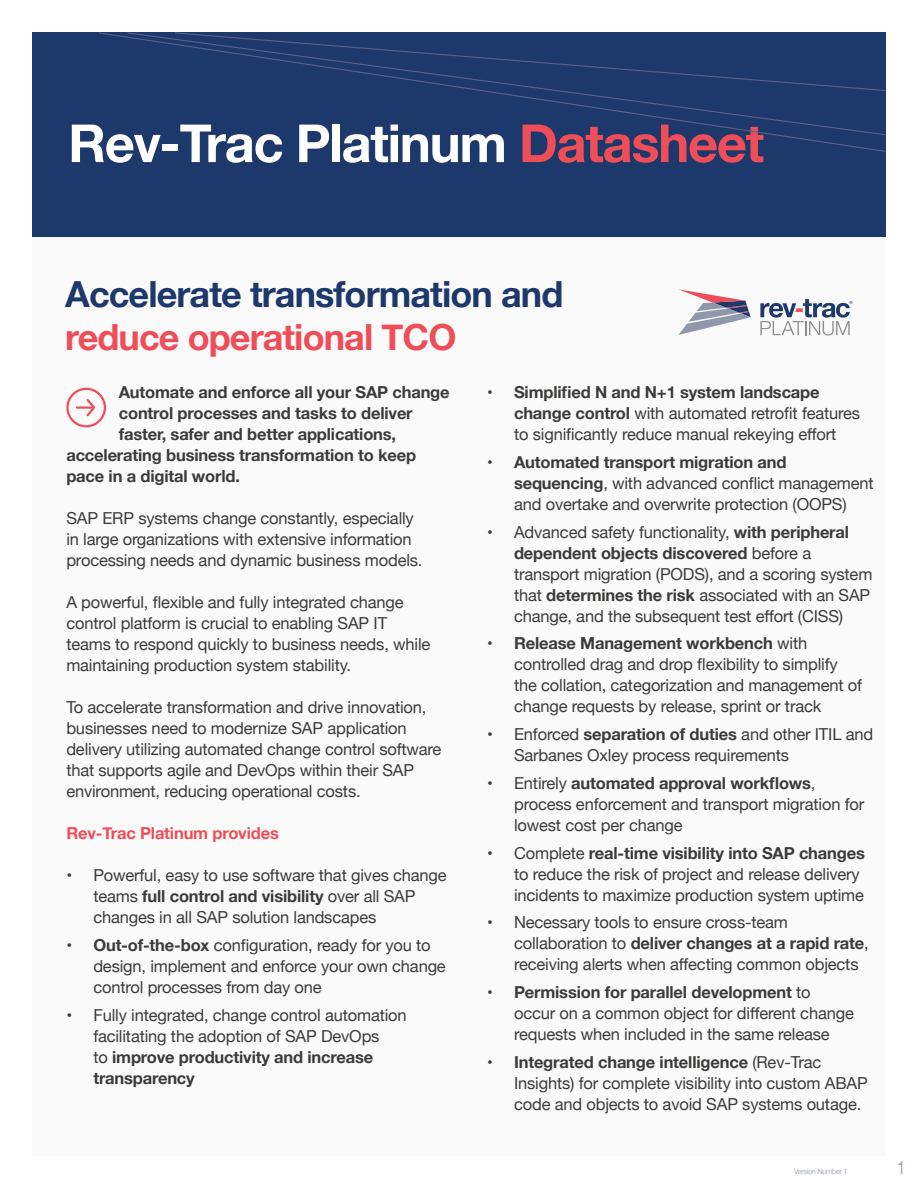
<style>
.page{position:relative;width:918px;height:1188px;background:#fff}
.page>*{position:absolute;margin:0;border:0;box-sizing:border-box;transform-origin:0 0}
.t1{font:700 52.5px "Helvetica Neue";letter-spacing:-.025em;color:#fff}
.t2{font:700 36px/43.2px "Helvetica Neue";letter-spacing:-.025em;color:#1d386b}
.t3{font:300 18px "Helvetica Neue";color:#8f98aa}
.Body_Copy_Bec{font:16.5px/21px "Helvetica Neue";letter-spacing:-.01em;color:#3b3b3a}
.Body_Copy_Bec-2{font:700 16.5px "Helvetica Neue";letter-spacing:-.01em;color:#3b3b3a}
.Body_Copy_Bec-3{font:700 16.5px "Helvetica Neue";letter-spacing:-.01em;color:#ef4d57}
.t4{font:300 7.5px "Helvetica Neue";letter-spacing:-.04em;color:#8f98aa}
.s1{color:#ef4d57}
.s2{font-weight:700}
</style>
<div class="page">
<div style="left:32px;top:93px;width:854px;height:1063px;background:#fafafa"></div>
<div style="left:66px;top:388px;width:40px;height:39px;border:2px solid #ef4d57;border-radius:50%"></div>
<hr style="left:77px;top:406px;width:15px;height:3px;background:#ef4d57">
<svg style="left:85px;top:398px;width:10px;height:19px"></svg>
<svg style="left:760px;top:299px;width:93px;height:36px"></svg>
<svg style="left:678px;top:290px;width:73px;height:45px"></svg>
<div style="left:32px;top:32px;width:854px;height:205px;background:#1d386b"></div>
<svg style="left:99px;top:32px;width:787px;height:120px"></svg>
<h1 class="t1" style="left:68px;top:102px;width:697px">Rev-Trac Platinum <span class="s1">Datasheet</span></h1>
<h3 class="t2" style="left:65px;top:274px;width:500px">Accelerate transformation and <span class="s1">reduce operational TCO</span></h3>
<p class="Body_Copy_Bec-2" style="left:119px;top:379px;width:332px">Automate and enforce all your SAP change</p>
<p class="Body_Copy_Bec-2" style="left:119px;top:400px;width:295px">control processes and tasks to deliver</p>
<p class="Body_Copy_Bec-2" style="left:119px;top:421px;width:279px">faster, safer and better applications,</p>
<p class="Body_Copy_Bec-2" style="left:66px;top:442px;width:351px">accelerating business transformation to keep</p>
<p class="Body_Copy_Bec-2" style="left:66px;top:463px;width:175px">pace in a digital world.</p>
<p class="Body_Copy_Bec" style="left:66px;top:509px;width:358px">SAP ERP systems change constantly, especially in large organizations with extensive information processing needs and dynamic business models.</p>
<p class="Body_Copy_Bec" style="left:66px;top:593px;width:366px">A powerful, flexible and fully integrated change control platform is crucial to enabling SAP IT teams to respond quickly to business needs, while maintaining production system stability.</p>
<p class="Body_Copy_Bec" style="left:66px;top:698px;width:377px">To accelerate transformation and drive innovation, businesses need to modernize SAP application delivery utilizing automated change control software that supports agile and DevOps within their SAP environment, reducing operational costs.</p>
<p class="Body_Copy_Bec-3" style="left:66px;top:820px;width:214px">Rev-Trac Platinum provides</p>
<p class="Body_Copy_Bec" style="left:93px;top:866px;width:355px;text-indent:-27px">• Powerful, easy to use software that gives change teams <span class="s2">full control and visibility</span> over all SAP changes in all SAP solution landscapes</p>
<p class="Body_Copy_Bec" style="left:93px;top:935px;width:354px;text-indent:-27px"><span class="s2">• Out-of-the-box</span> configuration, ready for you to design, implement and enforce your own change control processes from day one</p>
<p class="Body_Copy_Bec" style="left:93px;top:1005px;width:315px;text-indent:-27px">• Fully integrated, change control automation facilitating the adoption of SAP DevOps<br>to <span class="s2">improve productivity and increase transparency</span></p>
<p class="Body_Copy_Bec" style="left:514px;top:383px;width:348px;text-indent:-27px"><span class="s2">• Simplified N and N+1 system landscape change control</span> with automated retrofit features to significantly reduce manual rekeying effort</p>
<p class="Body_Copy_Bec" style="left:514px;top:452px;width:361px;text-indent:-27px"><span class="s2">• Automated transport migration and sequencing</span>, with advanced conflict management and overtake and overwrite protection (OOPS)</p>
<p class="Body_Copy_Bec" style="left:514px;top:522px;width:360px;text-indent:-27px">• Advanced safety functionality, <span class="s2">with peripheral dependent objects discovered</span> before a transport migration (PODS), and a scoring system that <span class="s2">determines the risk</span> associated with an SAP change, and the subsequent test effort (CISS)</p>
<p class="Body_Copy_Bec" style="left:514px;top:634px;width:350px;text-indent:-27px"><span class="s2">• Release Management workbench</span> with controlled drag and drop flexibility to simplify the collation, categorization and management of change requests by release, sprint or track</p>
<p class="Body_Copy_Bec" style="left:514px;top:725px;width:361px;text-indent:-27px">• Enforced <span class="s2">separation of duties</span> and other ITIL and<br>Sarbanes Oxley process requirements</p>
<p class="Body_Copy_Bec" style="left:514px;top:773px;width:352px;text-indent:-27px">• Entirely <span class="s2">automated approval workflows</span>, process enforcement and transport migration for lowest cost per change</p>
<p class="Body_Copy_Bec" style="left:514px;top:843px;width:352px;text-indent:-27px">• Complete <span class="s2">real-time visibility into SAP changes </span>to reduce the risk of project and release delivery incidents to maximize production system uptime</p>
<p class="Body_Copy_Bec" style="left:514px;top:913px;width:356px;text-indent:-27px">• Necessary tools to ensure cross-team collaboration to <span class="s2">deliver changes at a rapid rate</span>, receiving alerts when affecting common objects</p>
<p class="Body_Copy_Bec" style="left:514px;top:983px;width:341px;text-indent:-27px"><span class="s2">• Permission for parallel development</span> to occur on a common object for different change requests when included in the same release</p>
<p class="Body_Copy_Bec" style="left:514px;top:1052px;width:355px;text-indent:-27px"><span class="s2">• Integrated change intelligence</span> (Rev-Trac<br>Insights) for complete visibility into custom ABAP code and objects to avoid SAP systems outage.</p>
<p class="t4" style="left:794px;top:1166px;width:55px">Version Number 1</p>
<p class="t3" style="left:896px;top:1154px;width:12px">1</p>
</div>
